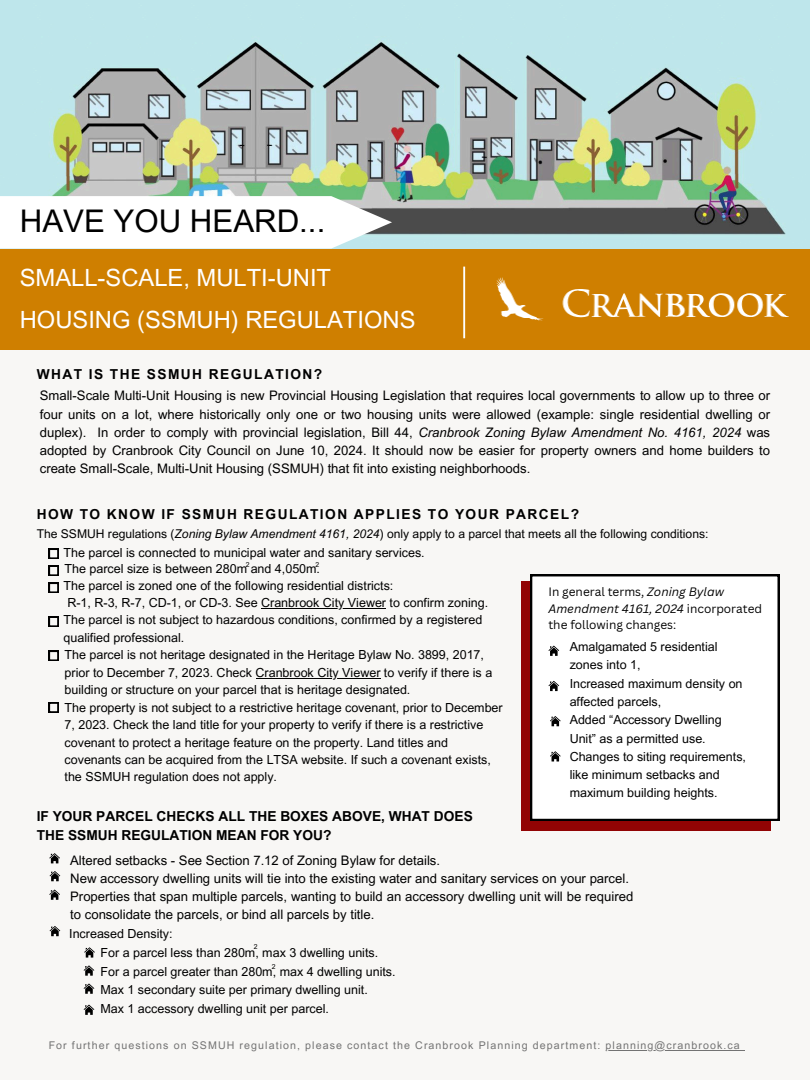
<style>
.page{position:relative;width:810px;height:1080px;background:#f8f7f5}
.page>*{position:absolute;margin:0;border:0;box-sizing:border-box;transform-origin:0 0}
.t1{font:31.25px "Arial MT Pro";color:#000}
.t2{font:23.75px/41.8px "Arial MT Pro";color:#fff}
.t3{font:700 13.75px/19.2px "Arial MT Pro";color:#000}
.t4{font:700 13.75px "Arial MT Pro";letter-spacing:.105em;color:#000}
.t5{font:13.12px/18.2px "Arial MT Pro";color:#000;text-align:justify}
.t6{font:12.5px/17.4px "Arial MT Pro";color:#000}
.t7{font:12.12px "Arial MT Pro";color:#000}
.t8{font:11.88px/16.4px "Canva Sans";color:#000}
.t9{font:10.62px "Arial MT Pro";letter-spacing:.105em;color:#737373}
.t10{font:6.88px "Arial MT Pro";color:#000}
.s1{font-style:italic}
</style>
<div class="page">
<div style="left:0;top:249px;width:810px;height:101px;background:#cf7f00"></div>
<div style="left:521px;top:581px;width:249px;height:249px;background:#920404"></div>
<div style="left:530px;top:575px;width:249px;height:246px;background:#fff"></div>
<hr style="left:463px;top:267px;width:2px;height:71px;background:#fff">
<img style="left:0;top:0;width:810px;height:249px">
<svg style="left:0;top:196px;width:392px;height:53px"></svg>
<svg style="left:548px;top:646px;width:11px;height:10px"></svg>
<svg style="left:548px;top:681px;width:11px;height:10px"></svg>
<svg style="left:550px;top:716px;width:11px;height:10px"></svg>
<svg style="left:550px;top:751px;width:11px;height:10px"></svg>
<svg style="left:49px;top:549px;width:10px;height:10px"></svg>
<svg style="left:49px;top:566px;width:10px;height:10px"></svg>
<svg style="left:49px;top:583px;width:10px;height:10px"></svg>
<svg style="left:49px;top:617px;width:10px;height:10px"></svg>
<svg style="left:49px;top:651px;width:10px;height:10px"></svg>
<img style="left:497px;top:278px;width:292px;height:42px">
<svg style="left:49px;top:702px;width:10px;height:11px"></svg>
<svg style="left:49px;top:853px;width:11px;height:10px"></svg>
<svg style="left:50px;top:871px;width:10px;height:10px"></svg>
<svg style="left:49px;top:890px;width:11px;height:10px"></svg>
<hr style="left:261px;top:608px;width:125px;height:1px;background:#000">
<hr style="left:256px;top:678px;width:125px;height:1px;background:#000">
<svg style="left:84px;top:947px;width:11px;height:11px"></svg>
<svg style="left:84px;top:983px;width:10px;height:11px"></svg>
<svg style="left:84px;top:965px;width:10px;height:11px"></svg>
<svg style="left:84px;top:1005px;width:10px;height:10px"></svg>
<svg style="left:50px;top:926px;width:10px;height:10px"></svg>
<hr style="left:606px;top:1050px;width:135px;height:1px;background:#737373">
<h4 class="t1" style="left:20px;top:209px;width:307px">HAVE YOU HEARD...</h4>
<h5 class="t2" style="left:20px;top:260px;width:397px">SMALL-SCALE, MULTI-UNIT<br>HOUSING (SSMUH) REGULATIONS</h5>
<p class="t4" style="left:37px;top:369px;width:287px">WHAT IS THE SSMUH REGULATION?</p>
<h3 class="t5" style="left:40px;top:388px;width:732px">Small-Scale Multi-Unit Housing is new Provincial Housing Legislation that requires local governments to allow up to three or four units on a lot, where historically only one or two housing units were allowed (example: single residential dwelling or duplex). In order to comply with provincial legislation, Bill 44, <span class="s1">Cranbrook Zoning Bylaw Amendment No. 4161, 2024</span> was adopted by Cranbrook City Council on June 10, 2024. It should now be easier for property owners and home builders to create Small-Scale, Multi-Unit Housing (SSMUH) that fit into existing neighborhoods.</h3>
<p class="t4" style="left:37px;top:509px;width:544px">HOW TO KNOW IF SSMUH REGULATION APPLIES TO YOUR PARCEL?</p>
<h5 class="t7" style="left:37px;top:529px;width:673px">The SSMUH regulations (<span class="s1">Zoning Bylaw Amendment 4161, 2024</span>) only apply to a parcel that meets all the following conditions:</h5>
<h4 class="t6" style="left:64px;top:545px;width:363px">The parcel is connected to municipal water and sanitary services.</h4>
<p class="t6" style="left:65px;top:561px;width:257px">The parcel size is between 280m and 4,050m.</p>
<p class="t6" style="left:64px;top:579px;width:331px">The parcel is zoned one of the following residential districts:</p>
<h4 class="t6" style="left:67px;top:596px;width:422px">R-1, R-3, R-7, CD-1, or CD-3. See Cranbrook City Viewer to confirm zoning.</h4>
<p class="t10" style="left:246px;top:562px;width:5px">2</p>
<p class="t10" style="left:315px;top:562px;width:5px">2</p>
<h3 class="t8" style="left:548px;top:583px;width:215px">In general terms, <span class="s1">Zoning Bylaw<br>Amendment 4161, 2024</span> incorporated the following changes:</h3>
<p class="t6" style="left:64px;top:613px;width:420px">The parcel is not subject to hazardous conditions, confirmed by a registered qualified professional.</p>
<h1 class="t6" style="left:570px;top:639px;width:149px;line-height:18.2px">Amalgamated 5 residential zones into 1,</h1>
<h2 class="t6" style="left:570px;top:676px;width:174px;line-height:18.2px">Increased maximum density on affected parcels,</h2>
<p class="t6" style="left:570px;top:712px;width:154px;line-height:18.2px">Added “Accessory Dwelling<br>Unit” as a permitted use.</p>
<h3 class="t6" style="left:570px;top:749px;width:178px;line-height:18.2px">Changes to siting requirements, like minimum setbacks and maximum building heights.</h3>
<h4 class="t6" style="left:65px;top:648px;width:429px">The parcel is not heritage designated in the Heritage Bylaw No. 3899, 2017, prior to December 7, 2023. Check Cranbrook City Viewer to verify if there is a</h4>
<h4 class="t6" style="left:65px;top:683px;width:347px">building or structure on your parcel that is heritage designated.</h4>
<h4 class="t6" style="left:65px;top:700px;width:440px">The property is not subject to a restrictive heritage covenant, prior to December 7, 2023. Check the land title for your property to verify if there is a restrictive covenant to protect a heritage feature on the property. Land titles and covenants can be acquired from the LTSA website. If such a covenant exists, the SSMUH regulation does not apply.</h4>
<p class="t3" style="left:37px;top:808px;width:438px">IF YOUR PARCEL CHECKS ALL THE BOXES ABOVE, WHAT DOES<br>THE SSMUH REGULATION MEAN FOR YOU?</p>
<p class="t5" style="left:70px;top:853px;width:565px;line-height:18.1px;text-align:left">Altered setbacks - See Section 7.12 of Zoning Bylaw for details.<br>New accessory dwelling units will tie into the existing water and sanitary services on your parcel.<br>Properties that span multiple parcels, wanting to build an accessory dwelling unit will be required to consolidate the parcels, or bind all parcels by title.</p>
<p class="t10" style="left:254px;top:944px;width:5px">2</p>
<p class="t6" style="left:101px;top:926px;width:297px;line-height:18.8px;text-indent:-31px">Increased Density:<br>For a parcel less than 280m, max 3 dwelling units.<br>For a parcel greater than 280m, max 4 dwelling units.<br>Max 1 secondary suite per primary dwelling unit.<br>Max 1 accessory dwelling unit per parcel.</p>
<p class="t10" style="left:272px;top:964px;width:5px">2</p>
<p class="t9" style="left:49px;top:1041px;width:553px">For further questions on SSMUH regulation, please contact the Cranbrook Planning department:</p>
<p class="t9" style="left:606px;top:1041px;width:136px">planning@cranbrook.ca</p>
</div>
